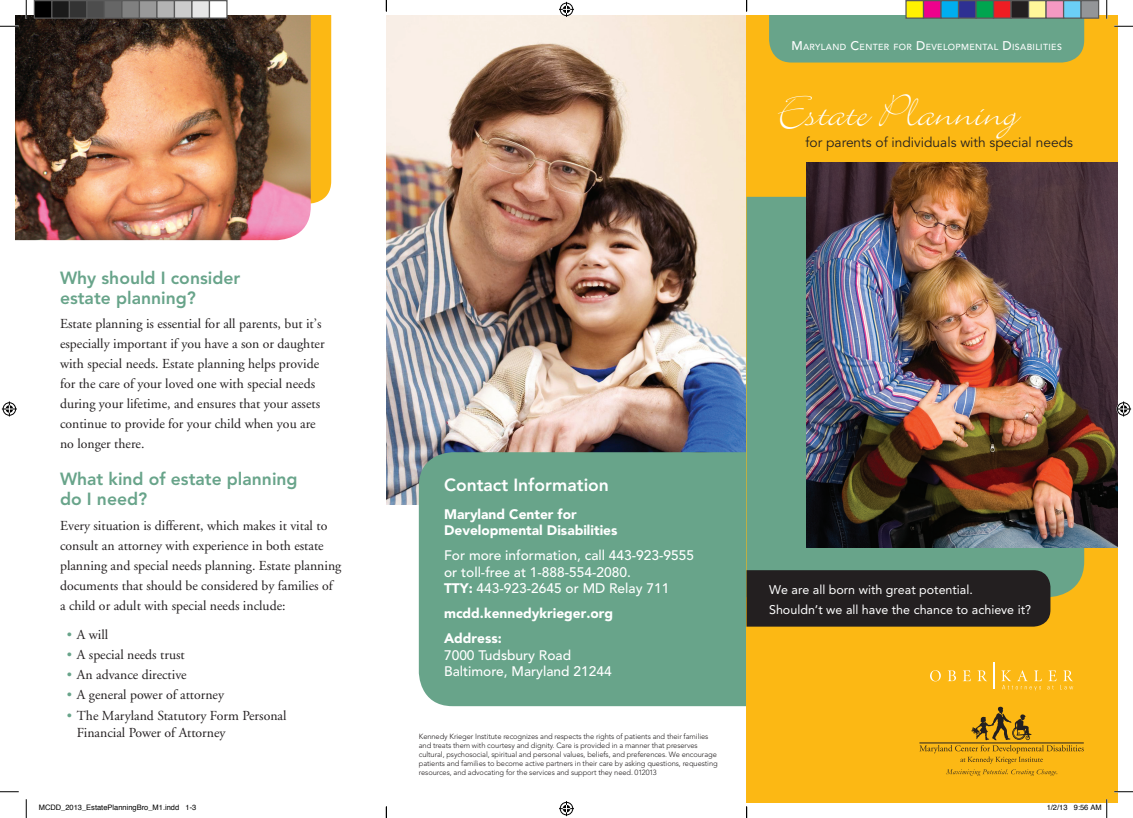
<style>
.page{position:relative;width:1133px;height:818px;background:#fff}
.page>*{position:absolute;margin:0;border:0;box-sizing:border-box;transform-origin:0 0}
.t1{font:49.62px "Bickley Script Plain";color:#fff}
.t2{font:800 17.5px/20px "Avenir";color:#68a48a}
.t3{font:800 17.5px "Avenir";color:#fff}
.t4{font:13.75px/20px "Adobe Garamond";color:#231f20}
.t5{font:500 13.75px/16.2px "Avenir";color:#fff}
.t6{font:900 13.75px/16.2px "Avenir";color:#fff}
.t7{font:13.75px "Avenir";color:#231f20}
.t8{font:12.5px/20px "Avenir";color:#fff}
.t9{font:500 8.75px "Avenir";letter-spacing:.045em;color:#fff}
.t10{font:300 7.5px/9px "Avenir";letter-spacing:-.01em;color:#231f20}
.t11{font:7.5px "Helvetica";color:#000}
.s1{font-size:12.5px}
.s2{color:#68a48a}
.s3{font-weight:900}
</style>
<div class="page">
<div style="left:311px;top:15px;width:20px;height:189px;background:#fcb814"></div>
<img style="left:386px;top:15px;width:360px;height:489px">
<div style="left:419px;top:452px;width:327px;height:254px;background:#68a48a"></div>
<div style="left:746px;top:15px;width:372px;height:787px;background:#fcb814"></div>
<div style="left:746px;top:197px;width:338px;height:400px;background:#68a48a"></div>
<img style="left:806px;top:162px;width:312px;height:385px">
<svg style="left:946px;top:769px;width:111px;height:7px"></svg>
<svg style="left:919px;top:706px;width:164px;height:57px"></svg>
<svg style="left:930px;top:670px;width:10px;height:11px"></svg>
<svg style="left:947px;top:670px;width:9px;height:11px"></svg>
<svg style="left:963px;top:670px;width:8px;height:11px"></svg>
<svg style="left:977px;top:670px;width:10px;height:11px"></svg>
<svg style="left:993px;top:662px;width:1px;height:27px"></svg>
<svg style="left:1001px;top:670px;width:40px;height:20px"></svg>
<svg style="left:1047px;top:670px;width:26px;height:19px"></svg>
<div style="left:746px;top:570px;width:304px;height:56px;background:#231f20"></div>
<div style="left:769px;top:15px;width:315px;height:47px;background:#68a48a"></div>
<img style="left:15px;top:15px;width:296px;height:225px">
<svg style="left:0;top:25px;width:19px;height:2px"></svg>
<svg style="left:1114px;top:25px;width:18px;height:2px"></svg>
<svg style="left:0;top:791px;width:19px;height:1px"></svg>
<svg style="left:1114px;top:790px;width:18px;height:2px"></svg>
<svg style="left:25px;top:0;width:2px;height:19px"></svg>
<svg style="left:25px;top:799px;width:2px;height:19px"></svg>
<svg style="left:1105px;top:0;width:2px;height:19px"></svg>
<svg style="left:559px;top:2px;width:15px;height:15px"></svg>
<svg style="left:559px;top:801px;width:15px;height:15px"></svg>
<svg style="left:2px;top:401px;width:15px;height:15px"></svg>
<svg style="left:1116px;top:401px;width:15px;height:15px"></svg>
<div style="left:34px;top:1px;width:18px;height:17px;background:#000"></div>
<div style="left:34px;top:0;width:18px;height:19px;border:1px solid #595959"></div>
<div style="left:52px;top:1px;width:17px;height:17px;background:#1a1a1a"></div>
<div style="left:51px;top:0;width:19px;height:19px;border:1px solid #595959"></div>
<div style="left:69px;top:1px;width:18px;height:17px;background:#333"></div>
<div style="left:69px;top:0;width:19px;height:19px;border:1px solid #595959"></div>
<div style="left:87px;top:1px;width:17px;height:17px;background:#4d4d4d"></div>
<div style="left:86px;top:0;width:19px;height:19px;border:1px solid #595959"></div>
<div style="left:104px;top:1px;width:18px;height:17px;background:#666"></div>
<div style="left:104px;top:0;width:18px;height:19px;border:1px solid #595959"></div>
<div style="left:122px;top:1px;width:17px;height:17px;background:#808080"></div>
<div style="left:121px;top:0;width:19px;height:19px;border:1px solid #595959"></div>
<div style="left:139px;top:1px;width:18px;height:17px;background:#999"></div>
<div style="left:139px;top:0;width:19px;height:19px;border:1px solid #595959"></div>
<div style="left:157px;top:1px;width:17px;height:17px;background:#b3b3b3"></div>
<div style="left:156px;top:0;width:19px;height:19px;border:1px solid #595959"></div>
<div style="left:174px;top:1px;width:18px;height:17px;background:#ccc"></div>
<div style="left:174px;top:0;width:18px;height:19px;border:1px solid #595959"></div>
<div style="left:192px;top:1px;width:17px;height:17px;background:#e6e6e6"></div>
<div style="left:191px;top:0;width:19px;height:19px;border:1px solid #595959"></div>
<div style="left:209px;top:1px;width:18px;height:17px;background:#fff"></div>
<div style="left:209px;top:0;width:19px;height:19px;border:1px solid #595959"></div>
<div style="left:906px;top:1px;width:17px;height:17px;background:#fff101"></div>
<div style="left:905px;top:0;width:19px;height:19px;border:1px solid #595959"></div>
<div style="left:923px;top:1px;width:18px;height:17px;background:#ed028c"></div>
<div style="left:922px;top:0;width:19px;height:19px;border:1px solid #595959"></div>
<div style="left:941px;top:1px;width:17px;height:17px;background:#00aeef"></div>
<div style="left:940px;top:0;width:19px;height:19px;border:1px solid #595959"></div>
<div style="left:958px;top:1px;width:18px;height:17px;background:#2e3092"></div>
<div style="left:958px;top:0;width:18px;height:19px;border:1px solid #595959"></div>
<div style="left:976px;top:1px;width:17px;height:17px;background:#00a54f"></div>
<div style="left:975px;top:0;width:19px;height:19px;border:1px solid #595959"></div>
<div style="left:993px;top:1px;width:18px;height:17px;background:#ee1d23"></div>
<div style="left:992px;top:0;width:19px;height:19px;border:1px solid #595959"></div>
<div style="left:1011px;top:1px;width:17px;height:17px;background:#231f20"></div>
<div style="left:1010px;top:0;width:19px;height:19px;border:1px solid #595959"></div>
<div style="left:1028px;top:1px;width:18px;height:17px;background:#fff79a"></div>
<div style="left:1028px;top:0;width:18px;height:19px;border:1px solid #595959"></div>
<div style="left:1046px;top:1px;width:17px;height:17px;background:#f499c2"></div>
<div style="left:1045px;top:0;width:19px;height:19px;border:1px solid #595959"></div>
<div style="left:1063px;top:1px;width:18px;height:17px;background:#6bcff6"></div>
<div style="left:1062px;top:0;width:19px;height:19px;border:1px solid #595959"></div>
<div style="left:1081px;top:1px;width:17px;height:17px;background:#939598"></div>
<div style="left:1080px;top:0;width:19px;height:19px;border:1px solid #595959"></div>
<svg style="left:1073px;top:799px;width:34px;height:19px"></svg>
<svg style="left:385px;top:0;width:2px;height:11px"></svg>
<svg style="left:385px;top:806px;width:2px;height:12px"></svg>
<svg style="left:746px;top:806px;width:1px;height:12px"></svg>
<p class="t9" style="left:791px;top:42px;width:272px"><span class="s1">M</span>ARYLAND <span class="s1">C</span>ENTER FOR <span class="s1">D</span> EVELOPM ENTAL <span class="s1">D</span> ISABILITIES</p>
<p class="t2" style="left:60px;top:267px;width:182px">Why should I consider estate planning?</p>
<p class="t4" style="left:60px;top:314px;width:266px">Estate planning is essential for all parents, but it’s especially important if you have a son or daughter with special needs. Estate planning helps provide for the care of your loved one with special needs during your lifetime, and ensures that your assets continue to provide for your child when you are no longer there.</p>
<p class="t2" style="left:60px;top:469px;width:239px">What kind of estate planning do I need?</p>
<p class="t4" style="left:60px;top:515px;width:283px">Every situation is different, which makes it vital to consult an attorney with experience in both estate planning and special needs planning. Estate planning documents that should be considered by families of a child or adult with special needs include:</p>
<p class="t4" style="left:67px;top:624px;width:43px"><span class="s2">•</span> A will</p>
<p class="t4" style="left:67px;top:644px;width:119px"><span class="s2">•</span> A special needs trust</p>
<p class="t4" style="left:67px;top:665px;width:121px"><span class="s2">•</span> An advance directive</p>
<p class="t4" style="left:67px;top:685px;width:159px"><span class="s2">•</span> A general power of attorney</p>
<p class="t4" style="left:77px;top:706px;width:211px;line-height:17.5px;text-indent:-10px"><span class="s2">•</span> The Maryland Statutory Form Personal<br>Financial Power of Attorney</p>
<h1 class="t1" style="left:775px;top:78px;width:244px">Estate Planning</h1>
<p class="t7" style="left:805px;top:134px;width:269px">for parents of individuals with special needs</p>
<p class="t3" style="left:444px;top:475px;width:166px">Contact Information</p>
<p class="t6" style="left:444px;top:505px;width:175px">Maryland Center for<br>Developmental Disabilities</p>
<p class="t5" style="left:444px;top:547px;width:251px">For more information, call 443-923-9555 or toll-free at 1-888-554-2080.<br><span class="s3">TTY:</span> 443-923-2645 or MD Relay 711</p>
<p class="t6" style="left:444px;top:600px;width:171px;line-height:25.2px">mcdd.kennedykrieger.org<br>Address:</p>
<p class="t5" style="left:444px;top:647px;width:169px">7000 Tudsbury Road<br>Baltimore, Maryland 21244</p>
<p class="t10" style="left:419px;top:732px;width:300px">Kennedy Krieger Institute recognizes and respects the rights of patients and their families and treats them with courtesy and dignity. Care is provided in a manner that preserves cultural, psychosocial, spiritual and personal values, beliefs, and preferences. We encourage patients and families to become active partners in their care by asking questions, requesting resources, and advocating for the services and support they need. 012013</p>
<p class="t8" style="left:769px;top:579px;width:263px">We are all born with great potential.<br>Shouldn’t we all have the chance to achieve it?</p>
<p class="t11" style="left:39px;top:802px;width:159px">MCDD_2013_EstatePlanningBro_M1.indd 1-3</p>
<p class="t11" style="left:1046px;top:802px;width:57px">1/2/13 9:56 AM</p>
</div>
